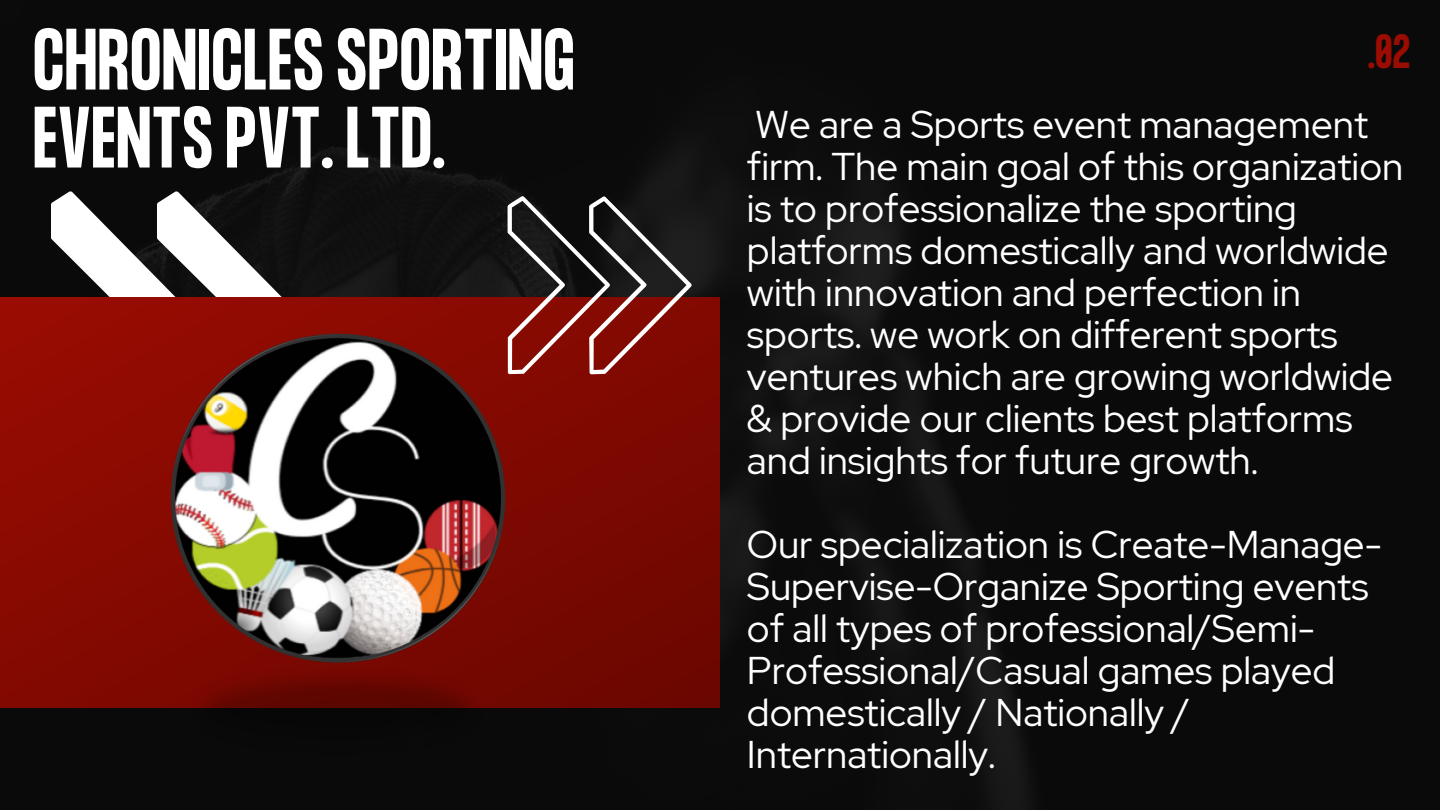
<style>
.page{position:relative;width:1440px;height:810px;background:#0a0a0a}
.page>*{position:absolute;margin:0;border:0;box-sizing:border-box;transform-origin:0 0}
.t1{font:700 76px/78px "Formula Condensed";color:#fff}
.t2{font:700 42px "Formula Condensed";color:#9b0c02}
.t3{font:38.6px/42px "Red Hat Display";color:#fff}
</style>
<div class="page">
<svg style="left:51px;top:191px;width:239px;height:107px"></svg>
<svg style="left:0;top:298px;width:719px;height:410px;background:#820901"></svg>
<svg style="left:424px;top:152px;width:270px;height:270px;background:#4b1d1a"></svg>
<img style="left:171px;top:334px;width:334px;height:431px">
<p class="t1" style="left:33px;top:28px;width:544px">CHRONICLES SPORTING<br>EVENTS PVT.LTD.</p>
<p class="t2" style="left:1368px;top:31px;width:44px">.02</p>
<p class="t3" style="left:747px;top:103px;width:658px">We are a Sports event management firm. The main goal of this organization is to professionalize the sporting platforms domestically and worldwide with innovation and perfection in sports. we work on different sports ventures which are growing worldwide &amp; provide our clients best platforms and insights for future growth.</p>
<p class="t3" style="left:747px;top:523px;width:637px">Our specialization is Create-Manage-<br>Supervise-Organize Sporting events of all types of professional/Semi-<br>Professional/Casual games played domestically / Nationally /<br>Internationally.</p>
</div>
